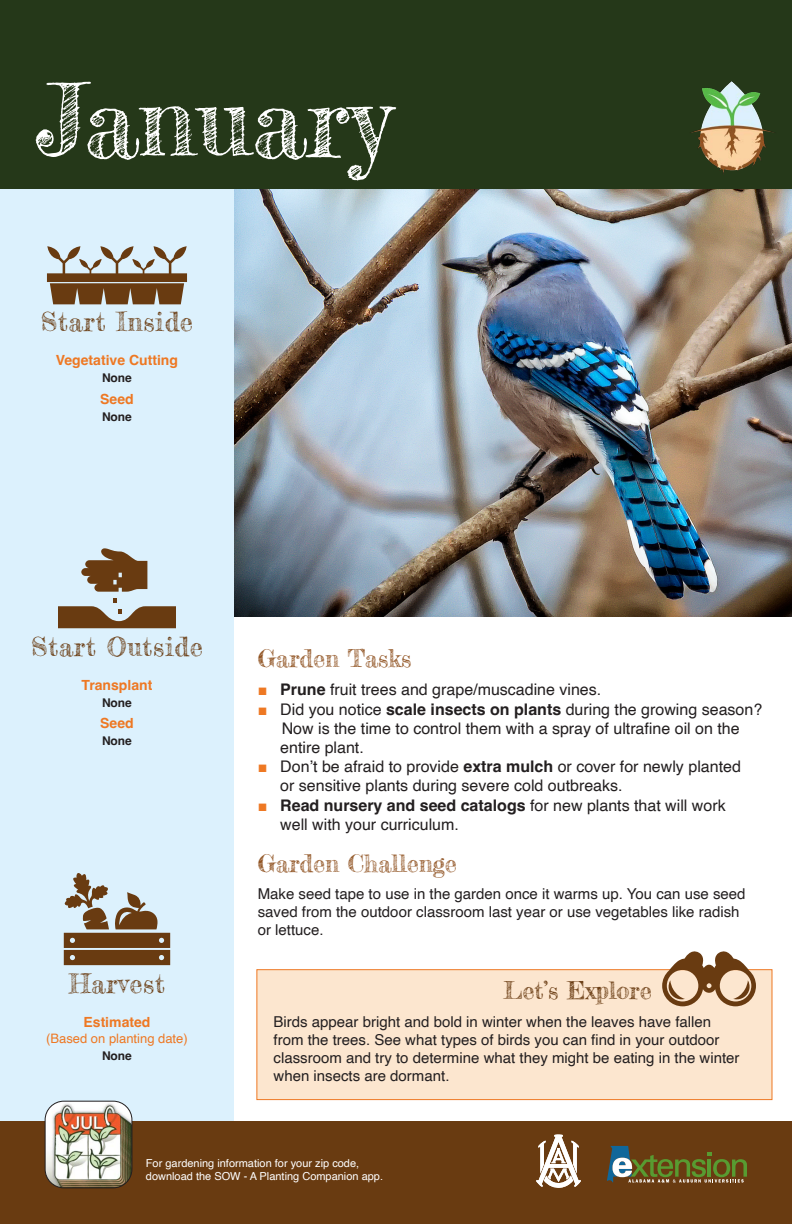
<style>
.page{position:relative;width:792px;height:1224px;background:#fff}
.page>*{position:absolute;margin:0;border:0;box-sizing:border-box;transform-origin:0 0}
.Month{font:100px "Frederickathe Greatest";color:#fff}
.t1{font:26px "Frederickathe Greatest";letter-spacing:.03em;color:#693b11}
.Heading{font:24px "Frederickathe Greatest";color:#915423}
.Body{font:24px "Frederickathe Greatest";color:#693b11}
.t2{font:16px/19.2px "Helvetica";color:#231f20}
.Body-2{font:15px/18px "Helvetica";color:#231f20}
.sub_head_chart{font:700 14px "Helvetica";color:#ee7823}
.sub_head_chart-2{font:13px "Helvetica";color:#ee7823}
.seed_2{font:700 12px "Helvetica";color:#231f20}
.t3{font:11px/13.2px "Helvetica";color:#fff}
.s1{font-family:"Arial";color:#ee7823}
.s2{font-weight:700}
</style>
<div class="page">
<img style="left:234px;top:189px;width:558px;height:427px">
<div style="left:0;top:0;width:234px;height:1122px;background:#dcf1fd"></div>
<div style="left:0;top:0;width:792px;height:189px;background:#253819"></div>
<div style="left:0;top:1122px;width:792px;height:102px;background:#693b11"></div>
<svg style="left:607px;top:1146px;width:140px;height:37px"></svg>
<svg style="left:536px;top:1134px;width:45px;height:54px"></svg>
<img style="left:691px;top:81px;width:83px;height:93px">
<svg style="left:47px;top:246px;width:140px;height:58px"></svg>
<svg style="left:58px;top:598px;width:118px;height:30px"></svg>
<svg style="left:81px;top:548px;width:66px;height:44px"></svg>
<div style="left:256px;top:969px;width:516px;height:131px;background:#fce6cf;border:1px solid #ee7823"></div>
<svg style="left:662px;top:951px;width:94px;height:55px"></svg>
<svg style="left:63px;top:873px;width:107px;height:92px"></svg>
<img style="left:45px;top:1101px;width:87px;height:87px">
<div style="left:45px;top:1101px;width:87px;height:87px;border:1px solid #231f20;border-radius:19px"></div>
<p class="Month" style="left:36px;top:59px;width:356px">January</p>
<p class="t1" style="left:41px;top:305px;width:154px">Start Inside</p>
<p class="sub_head_chart" style="left:56px;top:352px;width:124px">Vegetative Cutting</p>
<p class="seed_2" style="left:102px;top:371px;width:31px">None</p>
<p class="sub_head_chart" style="left:100px;top:390px;width:35px">Seed</p>
<p class="seed_2" style="left:102px;top:409px;width:31px">None</p>
<p class="t1" style="left:31px;top:630px;width:173px">Start Outside</p>
<p class="sub_head_chart" style="left:82px;top:677px;width:72px">Transplant</p>
<p class="seed_2" style="left:102px;top:695px;width:31px">None</p>
<p class="sub_head_chart" style="left:100px;top:715px;width:35px">Seed</p>
<p class="seed_2" style="left:102px;top:734px;width:31px">None</p>
<p class="Heading" style="left:258px;top:644px;width:155px">Garden Tasks</p>
<p class="t2" style="left:258px;top:681px;width:345px"><span class="s1">■</span> <span class="s2">Prune</span> fruit trees and grape/muscadine vines.</p>
<p class="t2" style="left:280px;top:700px;width:484px;text-indent:-22px"><span class="s1">■</span> Did you notice <span class="s2">scale insects on plants</span> during the growing season?<br>Now is the time to control them with a spray of ultrafine oil on the entire plant.</p>
<p class="t2" style="left:280px;top:757px;width:462px;text-indent:-22px"><span class="s1">■</span> Don’t be afraid to provide <span class="s2">extra mulch</span> or cover for newly planted or sensitive plants during severe cold outbreaks.</p>
<p class="t2" style="left:280px;top:796px;width:447px;text-indent:-22px"><span class="s1">■</span> <span class="s2">Read nursery and seed catalogs</span> for new plants that will work well with your curriculum.</p>
<p class="Heading" style="left:258px;top:848px;width:201px">Garden Challenge</p>
<p class="Body-2" style="left:258px;top:885px;width:489px">Make seed tape to use in the garden once it warms up. You can use seed saved from the outdoor classroom last year or use vegetables like radish or lettuce.</p>
<p class="t1" style="left:69px;top:967px;width:97px">Harvest</p>
<p class="Body" style="left:503px;top:976px;width:150px">Let’s Explore</p>
<p class="sub_head_chart" style="left:84px;top:1014px;width:68px">Estimated</p>
<p class="sub_head_chart-2" style="left:46px;top:1028px;width:143px">(Based on planting date)</p>
<p class="seed_2" style="left:102px;top:1048px;width:31px">None</p>
<p class="Body-2" style="left:274px;top:1013px;width:468px">Birds appear bright and bold in winter when the leaves have fallen from the trees. See what types of birds you can find in your outdoor classroom and try to determine what they might be eating in the winter when insects are dormant.</p>
<p class="t3" style="left:146px;top:1157px;width:239px">For gardening information for your zip code, download the SOW - A Planting Companion app.</p>
</div>
